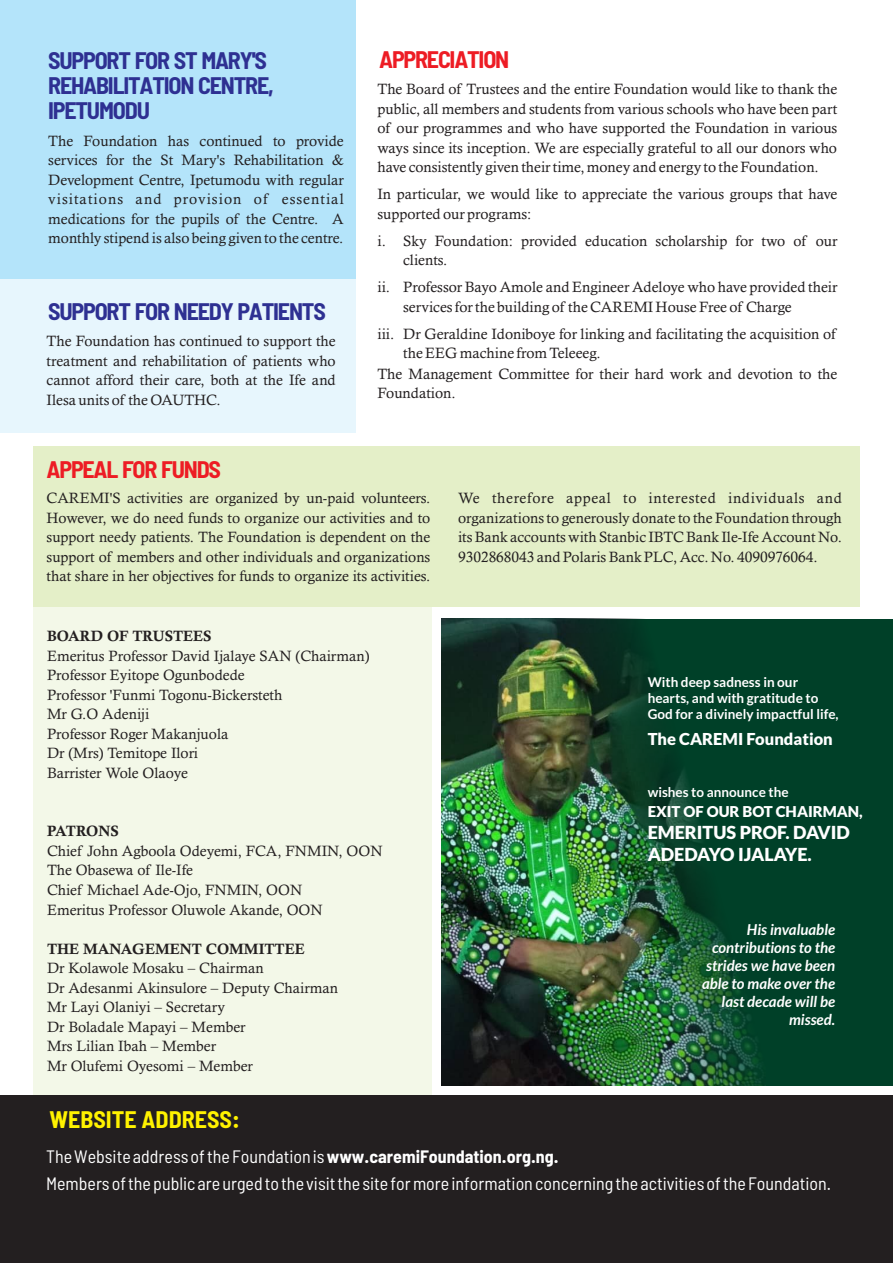
<style>
.page{position:relative;width:893px;height:1263px;background:#fff}
.page>*{position:absolute;margin:0;border:0;box-sizing:border-box;transform-origin:0 0}
.t1{font:700 semi-condensed 24px/24.9px "Barlow";letter-spacing:-.05em;color:#2e3092}
.t2{font:700 semi-condensed 24px "Barlow";letter-spacing:-.05em;color:#ed1c24}
.t3{font:700 semi-condensed 24px "Barlow";color:#fff200}
.t4{font:semi-condensed 18px/27px "Barlow";color:#fff}
.t5{font:900 18px/21.6px "Lato";color:#fff}
.t6{font:900 16.5px "Lato";color:#fff}
.t7{font:15px/19.5px "Calisto";color:#231f20}
.t8{font:italic 700 15px/18px "Lato";color:#fff;text-align:right}
.t9{font:15px "Calisto";letter-spacing:.045em;color:#231f20}
.t10{font:15px "Calis MT Bol";color:#231f20}
.t11{font:900 15px "Lato";color:#fff}
.t12{font:15px "Calis MT Bol";letter-spacing:-.025em;color:#231f20}
.t13{font:700 13.5px/16.2px "Lato";color:#fff}
.s1{font-weight:700}
</style>
<div class="page">
<div style="left:33px;top:446px;width:399px;height:652px;background:#f3f8e8"></div>
<div style="left:33px;top:446px;width:827px;height:161px;background:#e4efc8"></div>
<div style="left:0;top:0;width:355px;height:433px;background:#e7f6fd"></div>
<div style="left:0;top:0;width:355px;height:278px;background:#b4e4fa"></div>
<div style="left:0;top:1095px;width:893px;height:168px;background:#231f20"></div>
<div style="left:441px;top:619px;width:452px;height:466px;background:#004028"></div>
<img style="left:441px;top:619px;width:320px;height:466px">
<h1 class="t1" style="left:48px;top:47px;width:227px">SUPPORT FOR ST MARY'S<br>REHABILITATION CENTRE,<br>IPETUMODU</h1>
<p class="t7" style="left:48px;top:132px;width:297px;text-align:justify">The Foundation has continued to provide services for the St Mary's Rehabilitation &amp; Development Centre, Ipetumodu with regular visitations and provision of essential medications for the pupils of the Centre. A monthly stipend is also being given to the centre.</p>
<h1 class="t1" style="left:48px;top:298px;width:279px">SUPPORT FOR NEEDY PATIENTS</h1>
<p class="t7" style="left:47px;top:333px;width:291px;text-align:justify">The Foundation has continued to support the treatment and rehabilitation of patients who cannot afford their care, both at the Ife and Ilesa units of the OAUTHC.</p>
<h1 class="t2" style="left:47px;top:454px;width:176px">APPEAL FOR FUNDS</h1>
<h1 class="t2" style="left:379px;top:44px;width:132px">APPRECIATION</h1>
<p class="t7" style="left:377px;top:81px;width:461px;text-align:justify">The Board of Trustees and the entire Foundation would like to thank the public, all members and students from various schools who have been part of our programmes and who have supported the Foundation in various ways since its inception. We are especially grateful to all our donors who have consistently given their time, money and energy to the Foundation.</p>
<p class="t7" style="left:377px;top:186px;width:461px">In particular, we would like to appreciate the various groups that have supported our programs:</p>
<p class="t7" style="left:403px;top:232px;width:436px;text-indent:-26px">i. Sky Foundation: provided education scholarship for two of our clients.</p>
<p class="t7" style="left:403px;top:279px;width:436px;text-indent:-26px">ii. Professor Bayo Amole and Engineer Adeloye who have provided their services for the building of the CAREMI House Free of Charge</p>
<p class="t7" style="left:377px;top:325px;width:460px">iii. Dr Geraldine Idoniboye for linking and facilitating the acquisition of</p>
<p class="t7" style="left:403px;top:345px;width:199px">the EEG machine from Teleeeg.</p>
<p class="t7" style="left:377px;top:365px;width:461px">The Management Committee for their hard work and devotion to the</p>
<p class="t7" style="left:377px;top:384px;width:80px">Foundation.</p>
<p class="t7" style="left:47px;top:490px;width:385px">CAREMI'S activities are organized by un-paid volunteers.</p>
<p class="t9" style="left:458px;top:492px;width:385px">We therefore appeal to interested individuals and</p>
<p class="t7" style="left:47px;top:509px;width:385px">However, we do need funds to organize our activities and to</p>
<p class="t7" style="left:458px;top:509px;width:385px">organizations to generously donate to the Foundation through</p>
<p class="t7" style="left:47px;top:529px;width:385px">support needy patients. The Foundation is dependent on the</p>
<p class="t7" style="left:458px;top:529px;width:385px">its Bank accounts with Stanbic IBTC Bank Ile-Ife Account No.</p>
<p class="t7" style="left:47px;top:548px;width:385px">support of members and other individuals and organizations</p>
<p class="t7" style="left:458px;top:548px;width:361px">9302868043 and Polaris Bank PLC, Acc. No. 4090976064.</p>
<p class="t7" style="left:47px;top:568px;width:385px">that share in her objectives for funds to organize its activities.</p>
<p class="t10" style="left:47px;top:631px;width:166px">BOARD OF TRUSTEES</p>
<p class="t7" style="left:47px;top:647px;width:324px">Emeritus Professor David Ijalaye SAN (Chairman)<br>Professor Eyitope Ogunbodede<br>Professor 'Funmi Togonu-Bickersteth<br>Mr G.O Adeniji<br>Professor Roger Makanjuola<br>Dr (Mrs) Temitope Ilori<br>Barrister Wole Olaoye</p>
<p class="t12" style="left:47px;top:826px;width:73px">PATRONS</p>
<p class="t7" style="left:47px;top:842px;width:337px">Chief John Agboola Odeyemi, FCA, FNMIN, OON The Obasewa of Ile-Ife<br>Chief Michael Ade-Ojo, FNMIN, OON<br>Emeritus Professor Oluwole Akande, OON</p>
<p class="t10" style="left:47px;top:943px;width:259px">THE MANAGEMENT COMMITTEE</p>
<p class="t7" style="left:47px;top:959px;width:293px">Dr Kolawole Mosaku – Chairman<br>Dr Adesanmi Akinsulore – Deputy Chairman<br>Mr Layi Olaniyi – Secretary<br>Dr Boladale Mapayi – Member<br>Mrs Lilian Ibah – Member<br>Mr Olufemi Oyesomi – Member</p>
<p class="t13" style="left:648px;top:675px;width:192px">With deep sadness in our hearts, and with gratitude to<br>God for a divinely impactful life,</p>
<p class="t6" style="left:648px;top:731px;width:187px">The CAREMI Foundation</p>
<p class="t13" style="left:648px;top:785px;width:143px">wishes to announce the</p>
<p class="t11" style="left:648px;top:805px;width:217px">EXIT OF OUR BOT CHAIRMAN,</p>
<p class="t5" style="left:648px;top:823px;width:204px">EMERITUS PROF. DAVID<br>ADEDAYO IJALAYE.</p>
<p class="t8" style="left:702px;top:922px;width:135px">His invaluable contributions to the strides we have been able to make over the last decade will be missed.</p>
<h1 class="t3" style="left:49px;top:1103px;width:192px">WEBSITE ADDRESS:</h1>
<p class="t4" style="left:46px;top:1142px;width:786px">The Website address of the Foundation is <span class="s1">www.caremiFoundation.org.ng.<br></span>Members of the public are urged to the visit the site for more information concerning the activities of the Foundation.</p>
</div>
